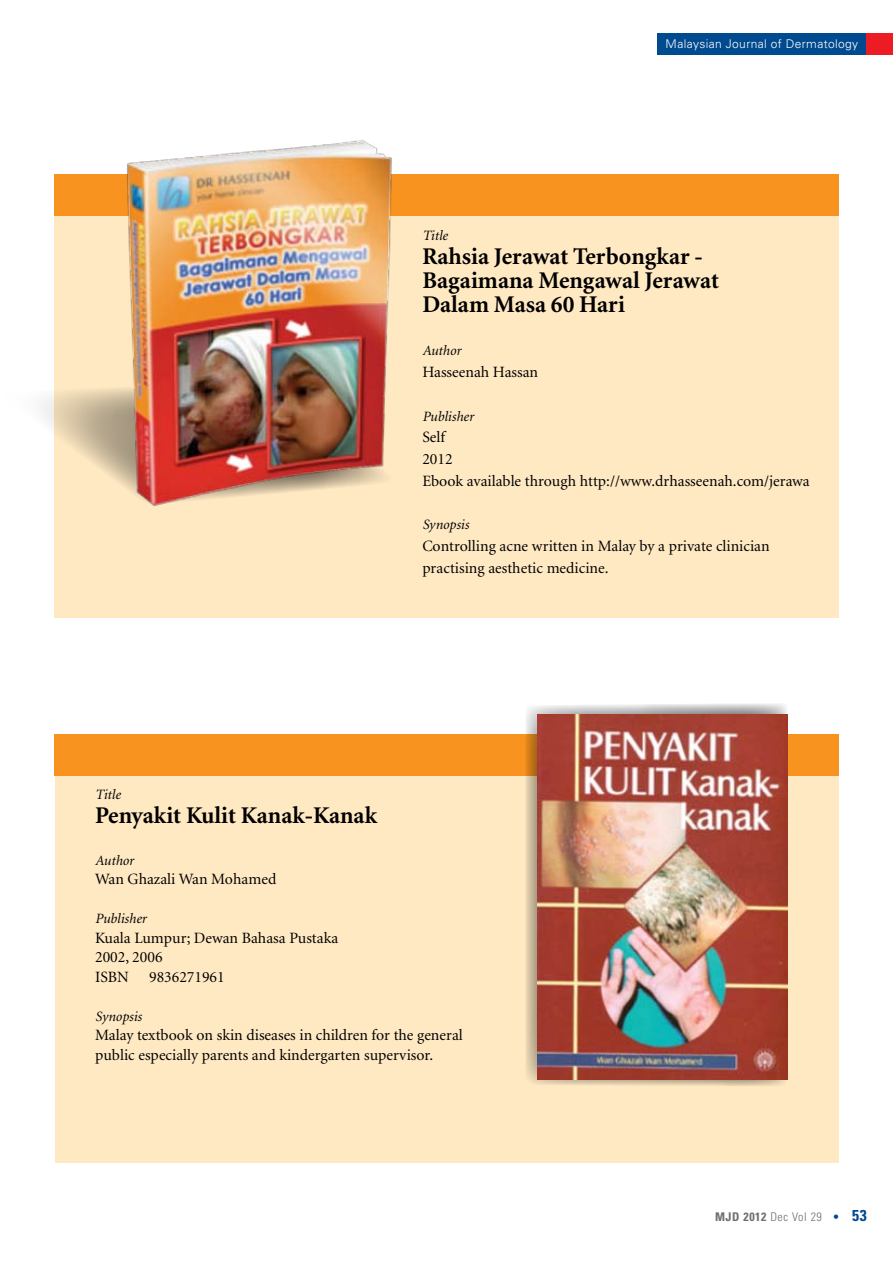
<style>
.page{position:relative;width:893px;height:1263px;background:#fff}
.page>*{position:absolute;margin:0;border:0;box-sizing:border-box;transform-origin:0 0}
.t1{font:700 24px/24px "Minion";color:#000}
.t2{font:15.75px/21.8px "Minion";color:#000}
.t3{font:italic 14.25px "Minion";color:#000}
.t4{font:300 12px "Univers";letter-spacing:.03em;color:#fff}
.t5{font:300 condensed 12px "Univers";letter-spacing:.05em;color:#6d6f71}
.s1{font-weight:700}
.s2{color:#004a8f}
.s3{font-weight:700;font-size:15.75px;color:#004a8f}
</style>
<div class="page">
<div style="left:657px;top:33px;width:209px;height:21px;background:#004a8f"></div>
<div style="left:866px;top:33px;width:27px;height:21px;background:#ed1c24"></div>
<div style="left:54px;top:207px;width:785px;height:411px;background:#ffe9c3"></div>
<div style="left:55px;top:767px;width:784px;height:395px;background:#ffe9c3"></div>
<div style="left:54px;top:175px;width:785px;height:41px;background:#f7931e"></div>
<div style="left:54px;top:734px;width:785px;height:41px;background:#f7931e"></div>
<svg style="left:42px;top:391px;width:42px;height:63px"></svg>
<svg style="left:525px;top:703px;width:263px;height:383px;background:#cdb69f"></svg>
<img style="left:537px;top:715px;width:250px;height:364px">
<img style="left:84px;top:140px;width:340px;height:366px">
<p class="t4" style="left:666px;top:36px;width:194px">Malaysian Journal of Dermatology</p>
<p class="t3" style="left:422px;top:228px;width:27px">Title</p>
<h1 class="t1" style="left:422px;top:245px;width:298px">Rahsia Jerawat Terbongkar -<br>Bagaimana Mengawal Jerawat<br>Dalam Masa 60 Hari</h1>
<p class="t3" style="left:422px;top:344px;width:40px">Author</p>
<p class="t2" style="left:422px;top:362px;width:117px">Hasseenah Hassan</p>
<p class="t3" style="left:422px;top:409px;width:53px">Publisher</p>
<p class="t2" style="left:422px;top:427px;width:389px">Self<br>2012<br>Ebook available through http://www.drhasseenah.com/jerawa</p>
<p class="t3" style="left:422px;top:518px;width:48px">Synopsis</p>
<p class="t2" style="left:422px;top:536px;width:349px">Controlling acne written in Malay by a private clinician practising aesthetic medicine.</p>
<p class="t3" style="left:95px;top:788px;width:27px">Title</p>
<h1 class="t1" style="left:95px;top:804px;width:283px">Penyakit Kulit Kanak-Kanak</h1>
<p class="t3" style="left:95px;top:853px;width:40px">Author</p>
<p class="t2" style="left:95px;top:869px;width:183px">Wan Ghazali Wan Mohamed</p>
<p class="t3" style="left:95px;top:911px;width:53px">Publisher</p>
<p class="t2" style="left:95px;top:928px;width:245px;line-height:19.5px">Kuala Lumpur; Dewan Bahasa Pustaka<br>2002, 2006<br>ISBN</p>
<p class="t2" style="left:149px;top:966px;width:77px">9836271961</p>
<p class="t3" style="left:95px;top:1009px;width:48px">Synopsis</p>
<p class="t2" style="left:95px;top:1026px;width:369px;line-height:19.5px">Malay textbook on skin diseases in children for the general public especially parents and kindergarten supervisor.</p>
<p class="t5" style="left:715px;top:1210px;width:153px"><span class="s1">MJD 2012</span> Dec Vol 29 <span class="s2">•</span> <span class="s3">53</span></p>
</div>
